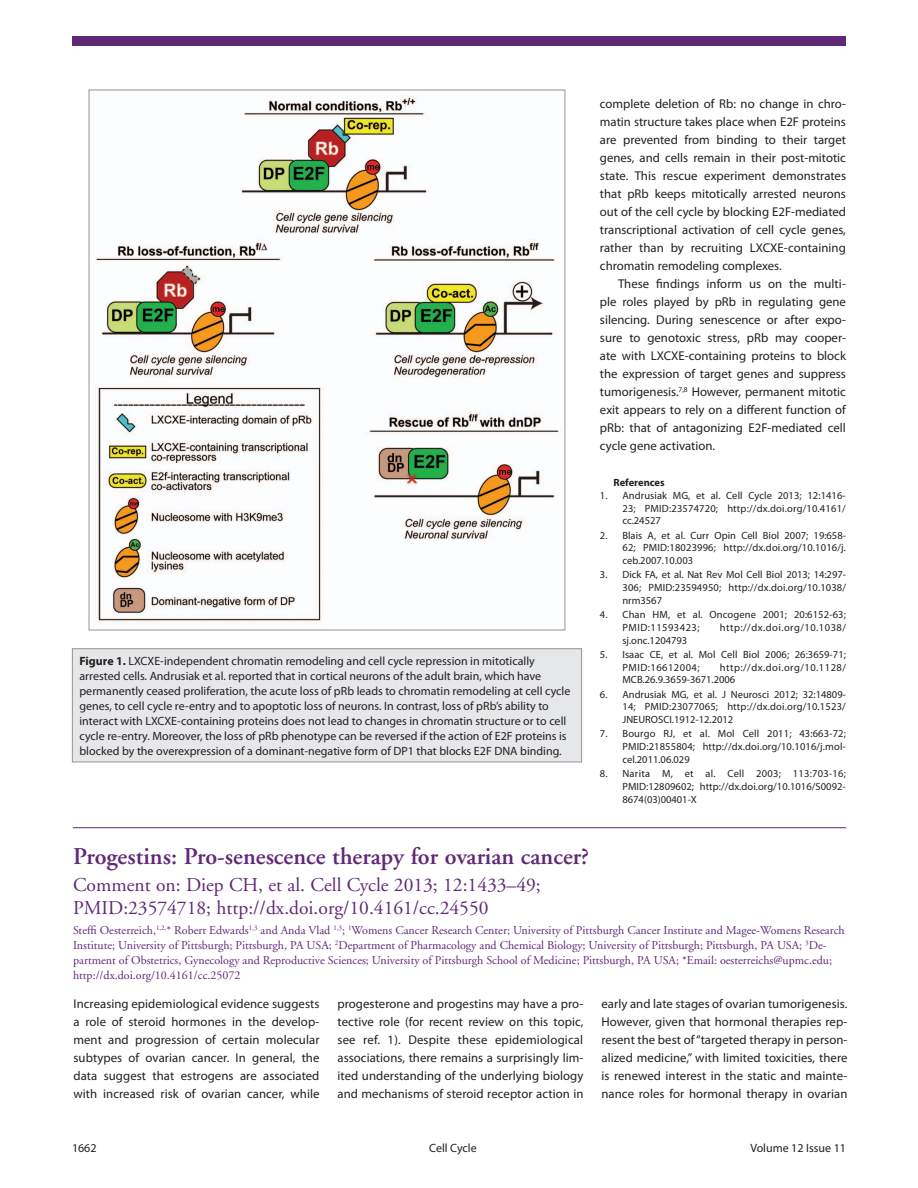
<style>
.page{position:relative;width:918px;height:1188px;background:#fff}
.page>*{position:absolute;margin:0;border:0;box-sizing:border-box;transform-origin:0 0}
.t1{font:600 24px "Adobe Garamond";color:#602877}
.t2{font:19.5px/22.5px "Adobe Garamond";color:#602877}
.t3{font:12.75px/18px "Myriad Pro";letter-spacing:.005em;color:#231f20;text-align:justify}
.t4{font:12px/15px "Myriad Pro";color:#231f20}
.t5{font:12px/15px "Adobe Garamond";color:#602877}
.t6{font:10.5px/12.8px "Myriad Pro";letter-spacing:.01em;color:#231f20;text-align:justify}
.t7{font:10.5px "Myriad Pro";letter-spacing:.045em;color:#231f20}
.t8{font:700 10.5px "Myriad Pro";color:#231f20}
.s1{font-weight:700}
</style>
<div class="page">
<div style="left:72px;top:36px;width:774px;height:10px;background:#602877"></div>
<div style="left:72px;top:649px;width:510px;height:113px;background:#e6e7e9"></div>
<div style="left:72px;top:648px;width:510px;height:114px;border:1px solid #939598"></div>
<hr style="left:73px;top:827px;width:773px;height:1px;background:#602877">
<img style="left:95px;top:95px;width:466px;height:527px">
<p class="t4" style="left:79px;top:653px;width:492px"><span class="s1">Figure 1.</span> LXCXE-independent chromatin remodeling and cell cycle repression in mitotically arrested cells. Andrusiak et al. reported that in cortical neurons of the adult brain, which have permanently ceased proliferation, the acute loss of pRb leads to chromatin remodeling at cell cycle genes, to cell cycle re-entry and to apoptotic loss of neurons. I n contrast, loss of pRb’s ability to interact with LXCXE-containing proteins does not lead to changes in chromatin structure or to cell cycle re-entry. Moreover, the loss of pRb phenotype can be reversed if the action of E2F proteins is blocked by the overexpression of a dominant-negative form of DP1 that blocks E2F DNA binding.</p>
<p class="t3" style="left:600px;top:95px;width:248px">complete deletion of Rb: no change in chro&shy;matin structure takes place when E2F proteins are prevented from binding to their target genes, and cells remain in their post-mitotic state. This rescue experiment demonstrates that pRb keeps mitotically arrested neurons out of the cell cycle by blocking E2F-mediated transcriptional activation of cell cycle genes, rather than by recruiting LXCXE-containing chromatin remodeling complexes.</p>
<p class="t3" style="left:600px;top:275px;width:248px;text-indent:18px">These findings inform us on the multi&shy;ple roles played by pRb in regulating gene silencing. During senescence or after expo&shy;sure to genotoxic stress, pRb may cooper&shy;ate with LXCXE-containing proteins to block the expression of target genes and suppress tumorigenesis.<sup>7,8</sup> However, permanent mitotic exit appears to rely on a different function of pRb: that of antagonizing E2F-mediated cell cycle gene activation.</p>
<p class="t8" style="left:613px;top:476px;width:53px">References</p>
<p class="t6" style="left:622px;top:489px;width:225px;text-indent:-23px">1. Andrusiak MG, et al. Cell Cycle 2013; 12:1416- 23; PMID:23574720; http://dx.doi.org/10.4161/ cc.24527</p>
<p class="t6" style="left:622px;top:529px;width:225px;text-indent:-23px">2. Blais A, et al. Curr Opin Cell Biol 2007; 19:658- 62; PMID:18023996; http://dx.doi.org/10.1016/j. ceb.2007.10.003</p>
<p class="t6" style="left:622px;top:568px;width:225px;text-indent:-23px">3. Dick FA, et al. Nat Rev Mol Cell Biol 2013; 14:297- 306; PMID:23594950; http://dx.doi.org/10.1038/ nrm3567</p>
<p class="t6" style="left:622px;top:608px;width:225px;text-indent:-23px">4. Chan HM, et al. Oncogene 2001; 20:6152-63;<br>PMID:11593423;</p>
<p class="t7" style="left:720px;top:621px;width:128px">http://dx.doi.org/10.1038/</p>
<p class="t6" style="left:622px;top:634px;width:66px">sj.onc.1204793</p>
<p class="t6" style="left:622px;top:648px;width:225px;text-indent:-23px">5. Isaac CE, et al. Mol Cell Biol 2006; 26:3659-71;<br>PMID:16612004;</p>
<p class="t6" style="left:622px;top:660px;width:225px;text-indent:97px">http://dx.doi.org/10.1128/<br>MCB.26.9.3659-3671.2006</p>
<p class="t6" style="left:622px;top:687px;width:225px;text-indent:-23px">6. Andrusiak MG, et al. J Neurosci 2012; 32:14809- 14; PMID:23077065; http://dx.doi.org/10.1523/ JNEUROSCI.1912-12.2012</p>
<p class="t6" style="left:622px;top:727px;width:225px;text-indent:-23px">7. Bourgo RJ, et al. Mol Cell 2011; 43:663-72; PMID:21855804; http://dx.doi.org/10.1016/j.mol&shy;cel.2011.06.029</p>
<p class="t6" style="left:622px;top:767px;width:225px;text-indent:-23px">8. Narita M, et al. Cell 2003; 113:703-16; PMID:12809602; http://dx.doi.org/10.1016/S0092- 8674(03)00401-X</p>
<h1 class="t1" style="left:73px;top:843px;width:518px">Progestins: Pro-senescence therapy for ovarian cancer?</h1>
<h2 class="t2" style="left:73px;top:875px;width:469px">Comment on: Diep CH, et al. Cell Cycle 2013; 12:1433–49;<br>PMID:23574718; http://dx.doi.org/10.4161/cc.24550</h2>
<p class="t5" style="left:73px;top:923px;width:773px">Steffi Oesterreich,<sup>1,2,</sup>* Robert Edwards<sup>1,3</sup> and Anda Vlad <sup>1,3</sup>; <sup>1</sup>Womens Cancer Research Center; University of Pittsburgh Cancer Institute and Magee-Womens Research Institute; University of Pittsburgh; Pittsburgh, PA USA; <sup>2</sup>Department of Pharmacology and Chemical Biology; University of Pittsburgh; Pittsburgh, PA USA; <sup>3</sup>De&shy;partment of Obstetrics, Gynecology and Reproductive Sciences; University of Pittsburgh School of Medicine; Pittsburgh, PA USA; *Email: oesterreichs@upmc.edu; http://dx.doi.org/10.4161/cc.25072</p>
<p class="t3" style="left:74px;top:995px;width:248px">I ncreasing epidemiological evidence suggests a role of steroid hormones in the develop&shy;ment and progression of certain molecular subtypes of ovarian cancer. I n general, the data suggest that estrogens are associated with increased risk of ovarian cancer, while</p>
<p class="t3" style="left:338px;top:995px;width:248px">progesterone and progestins may have a pro&shy;tective role (for recent review on this topic, see ref. 1). Despite these epidemiological associations, there remains a surprisingly lim&shy;ited understanding of the underlying biology and mechanisms of steroid receptor action in</p>
<p class="t3" style="left:602px;top:995px;width:248px">early and late stages of ovarian tumorigenesis.<br>However, given that hormonal therapies rep&shy;resent the best of “targeted therapy in person&shy;alized medicine,” with limited toxicities, there is renewed interest in the static and mainte&shy;nance roles for hormonal therapy in ovarian</p>
<p class="t4" style="left:72px;top:1141px;width:26px">1662</p>
<p class="t4" style="left:429px;top:1141px;width:49px">Cell Cycle</p>
<p class="t4" style="left:750px;top:1141px;width:97px">Volume 12 Issue 11</p>
</div>
